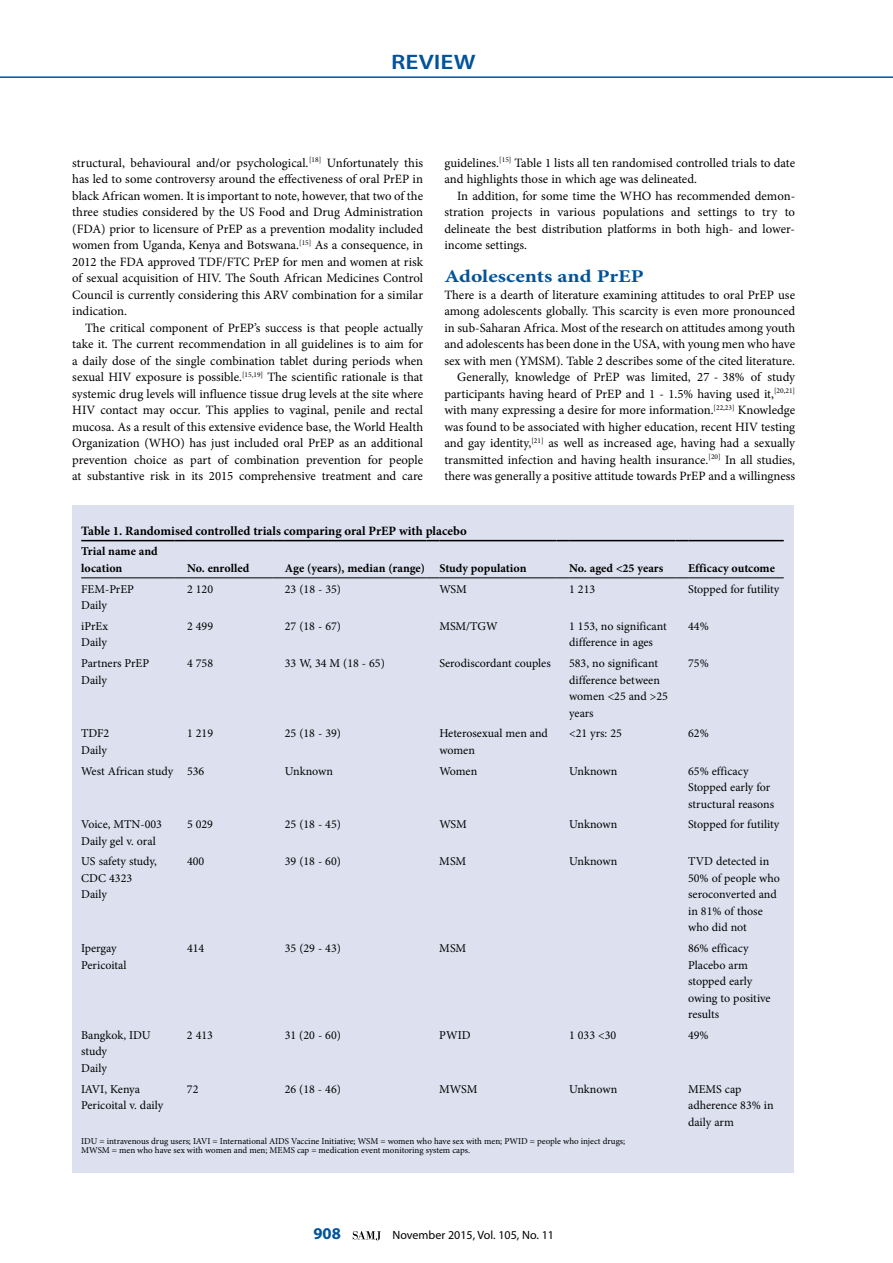
<style>
.page{position:relative;width:893px;height:1263px;background:#fff}
.page>*{position:absolute;margin:0;border:0;box-sizing:border-box;transform-origin:0 0}
.t1{font:600 21px "Myriad Pro";color:#00539b;scale:1.2 1}
.t2{font:700 18px "Minion Pro";color:#00539b;scale:1.2 1}
.t3{font:700 16.5px "Myriad Pro";color:#00539b}
.t4{font:12.75px/16.5px "Minion Pro";color:#000;text-align:justify}
.t5{font:700 12.75px "Minion Pro";color:#000}
.t6{font:12px/16.5px "Minion Pro";color:#000}
.t7{font:700 12px/16.5px "Minion Pro";color:#000}
.t8{font:12px "Myriad Pro";color:#000}
.t9{font:9px/9px "Minion Pro";color:#000}
</style>
<div class="page">
<hr style="left:0;top:76px;width:893px;height:2px;background:#00539b">
<svg style="left:353px;top:1231px;width:28px;height:9px"></svg>
<div style="left:73px;top:505px;width:721px;height:668px;background:#dde1ef"></div>
<hr style="left:81px;top:540px;width:93px;height:1px;background:#000">
<svg style="left:174px;top:540px;width:13px;height:1px"></svg>
<hr style="left:187px;top:540px;width:85px;height:1px;background:#000">
<svg style="left:272px;top:540px;width:13px;height:1px"></svg>
<hr style="left:285px;top:540px;width:142px;height:1px;background:#000">
<svg style="left:427px;top:540px;width:12px;height:1px"></svg>
<hr style="left:439px;top:540px;width:117px;height:1px;background:#000">
<svg style="left:556px;top:540px;width:13px;height:1px"></svg>
<hr style="left:569px;top:540px;width:106px;height:1px;background:#000">
<svg style="left:675px;top:540px;width:13px;height:1px"></svg>
<hr style="left:688px;top:540px;width:96px;height:1px;background:#000">
<hr style="left:81px;top:577px;width:93px;height:1px;background:#000">
<svg style="left:174px;top:577px;width:13px;height:1px"></svg>
<hr style="left:187px;top:577px;width:85px;height:1px;background:#000">
<svg style="left:272px;top:577px;width:13px;height:1px"></svg>
<hr style="left:285px;top:577px;width:142px;height:1px;background:#000">
<svg style="left:427px;top:577px;width:12px;height:1px"></svg>
<hr style="left:439px;top:577px;width:117px;height:1px;background:#000">
<svg style="left:556px;top:577px;width:13px;height:1px"></svg>
<hr style="left:569px;top:577px;width:106px;height:1px;background:#000">
<svg style="left:675px;top:577px;width:13px;height:1px"></svg>
<hr style="left:688px;top:577px;width:96px;height:1px;background:#000">
<h1 class="t1" style="left:391px;top:48px;width:72px">REVIEW</h1>
<p class="t4" style="left:72px;top:154px;width:352px">structural, behavioural and/or psychological.<sup>[18]</sup> Unfortunately this has led to some controversy around the effectiveness of oral PrEP in black African women. It is important to note, however, that two of the three studies considered by the US Food and Drug Administration (FDA) prior to licensure of PrEP as a prevention modality included women from Uganda, Kenya and Botswana.<sup>[15]</sup> As a consequence, in 2012 the FDA approved TDF/FTC PrEP for men and women at risk of sexual acquisition of HIV. The South African Medicines Control Council is currently considering this ARV combination for a similar indication.</p>
<p class="t4" style="left:72px;top:319px;width:352px;text-indent:13px">The critical component of PrEP’s success is that people actually take it. The current recommendation in all guidelines is to aim for a daily dose of the single combination tablet during periods when sexual HIV exposure is possible.<sup>[15,19]</sup> The scientific rationale is that systemic drug levels will influence tissue drug levels at the site where HIV contact may occur. This applies to vaginal, penile and rectal mucosa. As a result of this extensive evidence base, the World Health Organization (WHO) has just included oral PrEP as an additional prevention choice as part of combination prevention for people at substantive risk in its 2015 comprehensive treatment and care</p>
<p class="t4" style="left:444px;top:154px;width:352px">guidelines.<sup>[15]</sup> Table 1 lists all ten randomised controlled trials to date and highlights those in which age was delineated.</p>
<p class="t4" style="left:444px;top:187px;width:352px;text-indent:13px">In addition, for some time the WHO has recommended demon&shy;stration projects in various populations and settings to try to delineate the best distribution platforms in both high- and lower&shy;income settings.</p>
<h2 class="t2" style="left:444px;top:264px;width:168px">Adolescents and PrEP</h2>
<p class="t4" style="left:444px;top:286px;width:352px;text-align:right">There is a dearth of literature examining attitudes to oral PrEP use among adolescents globally. This scarcity is even more pronounced in sub-Saharan Africa. Most of the research on attitudes among youth and adolescents has been done in the USA, with young men who have sex with men (YMSM). Table 2 describes some of the cited literature.<br>Generally, knowledge of PrEP was limited, 27 - 38% of study participants having heard of PrEP and 1 - 1.5% having used it,<sup>[20,21] </sup>with many expressing a desire for more information.<sup>[22,23]</sup> Knowledge was found to be associated with higher education, recent HIV testing and gay identity,<sup>[21]</sup> as well as increased age, having had a sexually transmitted infection and having health insurance.<sup>[20]</sup> In all studies, there was generally a positive attitude towards PrEP and a willingness</p>
<p class="t5" style="left:81px;top:522px;width:387px">Table 1. Randomised controlled trials comparing oral PrEP with placebo</p>
<p class="t7" style="left:81px;top:543px;width:78px">Trial name and location</p>
<p class="t7" style="left:187px;top:560px;width:64px">No. enrolled</p>
<p class="t7" style="left:285px;top:560px;width:243px">Age (years), median (range) Study population</p>
<p class="t7" style="left:569px;top:560px;width:96px">No. aged &lt;25 years</p>
<p class="t7" style="left:688px;top:560px;width:88px">Efficacy outcome</p>
<p class="t6" style="left:81px;top:580px;width:54px">FEM-PrEP<br>Daily</p>
<p class="t6" style="left:187px;top:580px;width:28px">2 120</p>
<p class="t6" style="left:285px;top:580px;width:58px">23 (18 - 35)</p>
<p class="t6" style="left:439px;top:580px;width:29px">WSM</p>
<p class="t6" style="left:569px;top:580px;width:28px">1 213</p>
<p class="t6" style="left:688px;top:580px;width:93px">Stopped for futility</p>
<p class="t6" style="left:81px;top:618px;width:28px">iPrEx<br>Daily</p>
<p class="t6" style="left:187px;top:618px;width:28px">2 499</p>
<p class="t6" style="left:285px;top:618px;width:58px">27 (18 - 67)</p>
<p class="t6" style="left:439px;top:618px;width:60px">MSM/TGW</p>
<p class="t6" style="left:569px;top:618px;width:99px">1 153, no significant difference in ages</p>
<p class="t6" style="left:688px;top:618px;width:22px">44%</p>
<p class="t6" style="left:81px;top:655px;width:70px">Partners PrEP<br>Daily</p>
<p class="t6" style="left:187px;top:655px;width:28px">4 758</p>
<p class="t6" style="left:285px;top:655px;width:102px">33 W, 34 M (18 - 65)</p>
<p class="t6" style="left:439px;top:655px;width:113px">Serodiscordant couples</p>
<p class="t6" style="left:569px;top:655px;width:100px">583, no significant difference between women &lt;25 and &gt;25 years</p>
<p class="t6" style="left:688px;top:655px;width:22px">75%</p>
<p class="t6" style="left:81px;top:725px;width:30px">TDF2<br>Daily</p>
<p class="t6" style="left:187px;top:725px;width:28px">1 219</p>
<p class="t6" style="left:285px;top:725px;width:58px">25 (18 - 39)</p>
<p class="t6" style="left:439px;top:725px;width:110px">Heterosexual men and women</p>
<p class="t6" style="left:569px;top:725px;width:54px">&lt;21 yrs: 25</p>
<p class="t6" style="left:688px;top:725px;width:22px">62%</p>
<p class="t6" style="left:81px;top:762px;width:125px">West African study 536</p>
<p class="t6" style="left:285px;top:762px;width:50px">Unknown</p>
<p class="t6" style="left:439px;top:762px;width:39px">Women</p>
<p class="t6" style="left:569px;top:762px;width:50px">Unknown</p>
<p class="t6" style="left:688px;top:762px;width:87px">65% efficacy<br>Stopped early for structural reasons</p>
<p class="t6" style="left:81px;top:816px;width:82px">Voice, MTN-003<br>Daily gel v. oral</p>
<p class="t6" style="left:187px;top:816px;width:28px">5 029</p>
<p class="t6" style="left:285px;top:816px;width:58px">25 (18 - 45)</p>
<p class="t6" style="left:439px;top:816px;width:29px">WSM</p>
<p class="t6" style="left:569px;top:816px;width:50px">Unknown</p>
<p class="t6" style="left:688px;top:816px;width:93px">Stopped for futility</p>
<p class="t6" style="left:81px;top:853px;width:77px">US safety study,<br>CDC 4323<br>Daily</p>
<p class="t6" style="left:187px;top:853px;width:19px">400</p>
<p class="t6" style="left:285px;top:853px;width:58px">39 (18 - 60)</p>
<p class="t6" style="left:439px;top:853px;width:28px">MSM</p>
<p class="t6" style="left:569px;top:853px;width:50px">Unknown</p>
<p class="t6" style="left:688px;top:853px;width:93px">TVD detected in<br>50% of people who seroconverted and in 81% of those who did not</p>
<p class="t6" style="left:81px;top:940px;width:47px">Ipergay<br>Pericoital</p>
<p class="t6" style="left:187px;top:940px;width:19px">414</p>
<p class="t6" style="left:285px;top:940px;width:58px">35 (29 - 43)</p>
<p class="t6" style="left:439px;top:940px;width:28px">MSM</p>
<p class="t6" style="left:688px;top:940px;width:84px">86% efficacy<br>Placebo arm stopped early owing to positive results</p>
<p class="t6" style="left:81px;top:1027px;width:71px">Bangkok, IDU study<br>Daily</p>
<p class="t6" style="left:187px;top:1027px;width:28px">2 413</p>
<p class="t6" style="left:285px;top:1027px;width:58px">31 (20 - 60)</p>
<p class="t6" style="left:439px;top:1027px;width:33px">PWID</p>
<p class="t6" style="left:569px;top:1027px;width:49px">1 033 &lt;30</p>
<p class="t6" style="left:688px;top:1027px;width:22px">49%</p>
<p class="t6" style="left:81px;top:1081px;width:84px">IAVI, Kenya<br>Pericoital v. daily</p>
<p class="t6" style="left:187px;top:1081px;width:13px">72</p>
<p class="t6" style="left:285px;top:1081px;width:58px">26 (18 - 46)</p>
<p class="t6" style="left:439px;top:1081px;width:40px">MWSM</p>
<p class="t6" style="left:569px;top:1081px;width:50px">Unknown</p>
<p class="t6" style="left:688px;top:1081px;width:87px">MEMS cap adherence 83% in daily arm</p>
<p class="t9" style="left:81px;top:1137px;width:546px">IDU = intravenous drug users; IAVI = International AIDS Vaccine Initiative; WSM = women who have sex with men; PWID = people who inject drugs;<br>MWSM = men who have sex with women and men; MEMS cap = medication event monitoring system caps.</p>
<p class="t3" style="left:313px;top:1223px;width:29px">908</p>
<p class="t8" style="left:392px;top:1228px;width:163px">November 2015, Vol. 105, No. 11</p>
</div>
